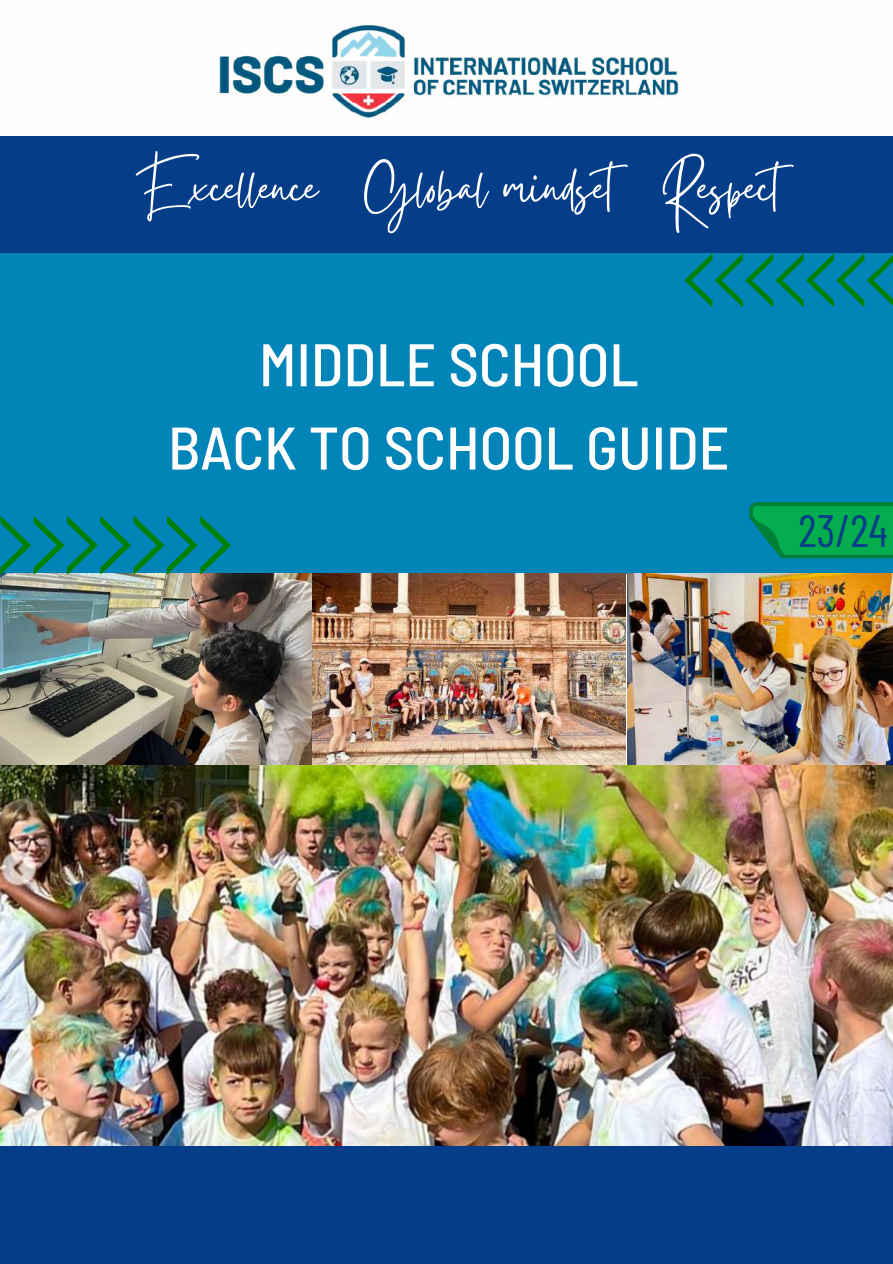
<style>
.page{position:relative;width:893px;height:1264px;background:#fff}
.page>*{position:absolute;margin:0;border:0;box-sizing:border-box;transform-origin:0 0}
.t1{font:60.15px "Gistesy";color:#fff}
.t2{font:500 semi-condensed 60px/83.2px "Barlow";color:#fff;text-align:center}
.t3{font:45.45px "Barlow Condensed";color:#053d89}
</style>
<div class="page">
<div style="left:0;top:136px;width:892px;height:295px;background:#053d89"></div>
<div style="left:0;top:253px;width:892px;height:320px;background:#0185b8"></div>
<svg style="left:684px;top:253px;width:208px;height:53px"></svg>
<div style="left:0;top:1026px;width:892px;height:237px;background:#053d89"></div>
<img style="left:0;top:574px;width:892px;height:571px">
<svg style="left:0;top:515px;width:231px;height:59px"></svg>
<svg style="left:749px;top:502px;width:143px;height:56px;background:#03a252"></svg>
<img style="left:219px;top:25px;width:460px;height:94px">
<p class="t1" style="left:138px;top:145px;width:674px">Excellence Global mindset Respect</p>
<p class="t2" style="left:168px;top:320px;width:563px">MIDDLE SCHOOL<br>BACK TO SCHOOL GUIDE</p>
<p class="t3" style="left:798px;top:501px;width:91px">23/24</p>
</div>
